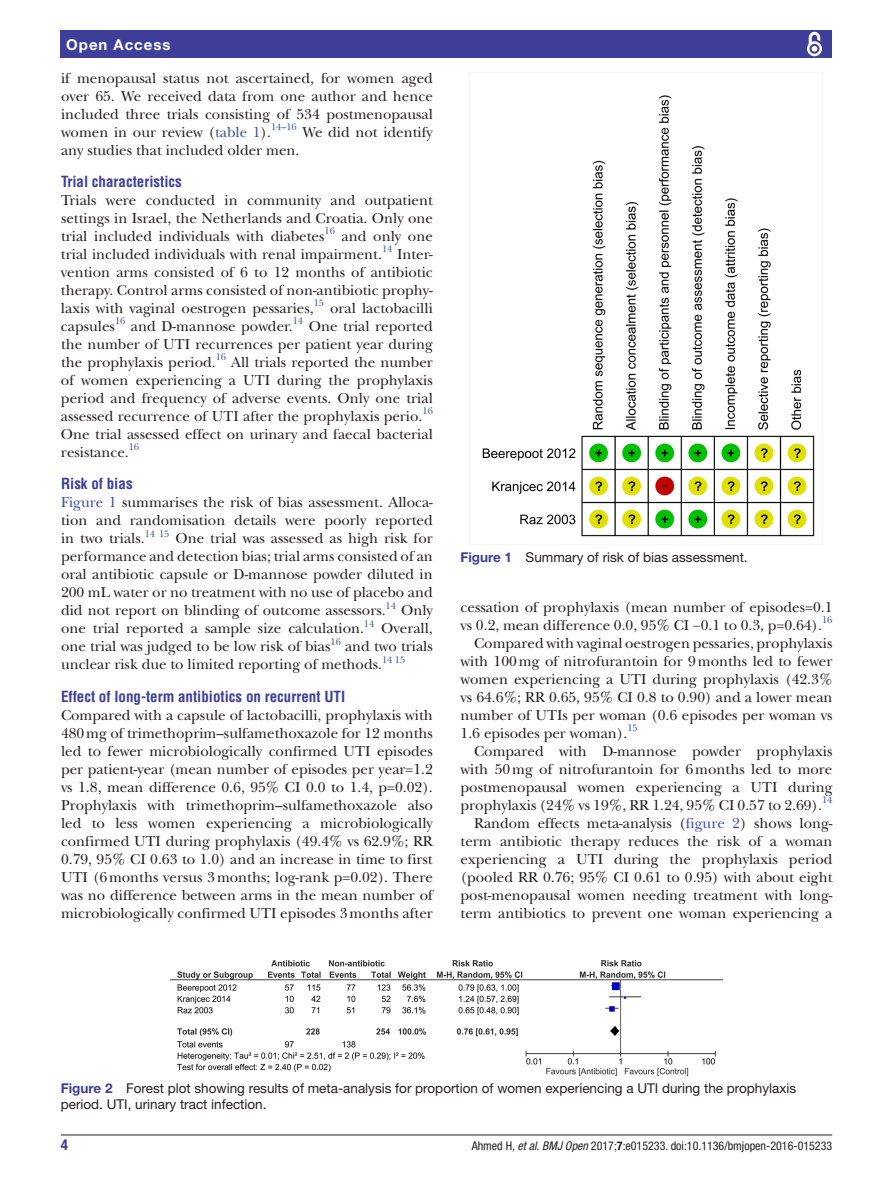
<style>
.page{position:relative;width:893px;height:1191px;background:#fff}
.page>*{position:absolute;margin:0;border:0;box-sizing:border-box;transform-origin:0 0}
.t1{font:15px/18px "New Baskerville";color:#231f20;text-align:justify}
.t2{font:700 condensed 15px "Helvetica LT Std";color:#3e3f99}
.t3{font:700 15px "Helvetica Neue LT Std";letter-spacing:.065em;color:#fff}
.t4{font:700 condensed 15px "Helvetica Neue LT Std";color:#3e3f99}
.t5{font:13.5px/16.2px "Helvetica Neue LT Std";color:#231f20}
.t6{font:condensed 12px "Helvetica Neue LT Std";color:#231f20}
.t7{font:9.9px "New Baskerville";color:#3853a3}
.s1{color:#3853a3}
.s2{font-weight:700;color:#3e3f99}
.s3{font-style:italic}
.s4{font-weight:700}
</style>
<div class="page">
<hr style="left:61px;top:1134px;width:771px;height:1px;background:#231f20">
<div style="left:61px;top:31px;width:771px;height:27px;background:#3e3f99"></div>
<svg style="left:807px;top:31px;width:15px;height:26px"></svg>
<img style="left:482px;top:95px;width:333px;height:442px">
<img style="left:170px;top:961px;width:553px;height:114px">
<p class="t3" style="left:66px;top:35px;width:106px">Open Access</p>
<p class="t1" style="left:61px;top:69px;width:373px">if menopausal status not ascertained, for women aged over 65. We received data from one author and hence included three trials consisting of 534 postmenopausal women in our review (<span class="s1">table 1</span>).</p>
<p class="t7" style="left:271px;top:121px;width:27px">14–16</p>
<p class="t1" style="left:302px;top:123px;width:132px">We did not identify</p>
<p class="t1" style="left:61px;top:141px;width:240px">any studies that included older men.</p>
<p class="t2" style="left:61px;top:172px;width:122px">Trial characteristics</p>
<p class="t1" style="left:61px;top:191px;width:373px">Trials were conducted in community and outpatient settings in Israel, the Netherlands and Croatia. Only one trial included individuals with diabetes</p>
<p class="t7" style="left:324px;top:225px;width:12px">16</p>
<p class="t1" style="left:61px;top:227px;width:373px;text-indent:281px">and only one trial included individuals with renal impairment.</p>
<p class="t7" style="left:382px;top:243px;width:12px">14</p>
<p class="t1" style="left:61px;top:245px;width:373px;text-indent:336px">Inter&shy;vention arms consisted of 6 to 12 months of antibiotic therapy. Control arms consisted of non-antibiotic prophy&shy;laxis with vaginal oestrogen pessaries,</p>
<p class="t7" style="left:314px;top:297px;width:12px">15</p>
<p class="t1" style="left:330px;top:299px;width:104px">oral lactobacilli</p>
<p class="t1" style="left:61px;top:317px;width:55px">capsules</p>
<p class="t7" style="left:115px;top:315px;width:12px">16</p>
<p class="t1" style="left:131px;top:317px;width:163px">and D-mannose powder.</p>
<p class="t7" style="left:293px;top:315px;width:12px">14</p>
<p class="t1" style="left:61px;top:317px;width:373px;text-indent:248px">One trial reported the number of UTI recurrences per patient year during the prophylaxis period.</p>
<p class="t7" style="left:216px;top:351px;width:12px">16</p>
<p class="t1" style="left:61px;top:353px;width:373px;text-indent:170px">All trials reported the number of women experiencing a UTI during the prophylaxis period and frequency of adverse events. Only one trial assessed recurrence of UTI after the prophylaxis perio.</p>
<p class="t7" style="left:422px;top:405px;width:12px">16</p>
<p class="t1" style="left:61px;top:425px;width:373px">One trial assessed effect on urinary and faecal bacterial resistance.</p>
<p class="t7" style="left:129px;top:441px;width:12px">16</p>
<p class="t2" style="left:61px;top:474px;width:73px">Risk of bias</p>
<p class="t1" style="left:61px;top:493px;width:373px"><span class="s1">Figure 1</span> summarises the risk of bias assessment. Alloca&shy;tion and randomisation details were poorly reported in two trials.</p>
<p class="t7" style="left:145px;top:527px;width:26px">14 15</p>
<p class="t1" style="left:61px;top:529px;width:373px;text-indent:114px">One trial was assessed as high risk for performance and detection bias; trial arms consisted of an oral antibiotic capsule or D-mannose powder diluted in 200 mL water or no treatment with no use of placebo and did not report on blinding of outcome assessors.</p>
<p class="t7" style="left:386px;top:599px;width:12px">14</p>
<p class="t1" style="left:401px;top:601px;width:33px">Only</p>
<p class="t1" style="left:61px;top:619px;width:304px">one trial reported a sample size calculation.</p>
<p class="t7" style="left:364px;top:617px;width:12px">14</p>
<p class="t1" style="left:381px;top:619px;width:53px">Overall,</p>
<p class="t1" style="left:61px;top:637px;width:271px">one trial was judged to be low risk of bias</p>
<p class="t7" style="left:330px;top:635px;width:12px">16</p>
<p class="t1" style="left:61px;top:637px;width:373px;text-indent:284px">and two trials unclear risk due to limited reporting of methods.</p>
<p class="t7" style="left:382px;top:653px;width:25px">14 15</p>
<p class="t2" style="left:61px;top:686px;width:286px">Effect of long-term antibiotics on recurrent UTI</p>
<p class="t1" style="left:61px;top:706px;width:373px">Compared with a capsule of lactobacilli, prophylaxis with 480mg of trimethoprim–sulfamethoxazole for 12 months led to fewer microbiologically confirmed UTI episodes per patient-year (mean number of episodes per year=1.2 vs 1.8, mean difference 0.6, 95% CI 0.0 to 1.4, p=0.02).<br>Prophylaxis with trimethoprim–sulfamethoxazole also led to less women experiencing a microbiologically confirmed UTI during prophylaxis (49.4% vs 62.9%; RR 0.79, 95% CI 0.63 to 1.0) and an increase in time to first UTI (6months versus 3months; log-rank p=0.02). There was no difference between arms in the mean number of microbiologically confirmed UTI episodes 3months after</p>
<p class="t5" style="left:460px;top:549px;width:289px"><span class="s2">Figure 1</span> Summary of risk of bias assessment.</p>
<p class="t1" style="left:461px;top:598px;width:373px">cessation of prophylaxis (mean number of episodes=0.1</p>
<p class="t1" style="left:461px;top:616px;width:373px">vs 0.2, mean difference 0.0, 95% CI −0.1 to 0.3, p=0.64).<sup>16</sup></p>
<p class="t1" style="left:474px;top:634px;width:360px">Compared with vaginal oestrogen pessaries, prophylaxis</p>
<p class="t1" style="left:461px;top:652px;width:373px">with 100mg of nitrofurantoin for 9months led to fewer</p>
<p class="t1" style="left:461px;top:670px;width:373px">women experiencing a UTI during prophylaxis (42.3%</p>
<p class="t1" style="left:461px;top:688px;width:373px">vs 64.6%; RR 0.65, 95% CI 0.8 to 0.90) and a lower mean</p>
<p class="t1" style="left:461px;top:706px;width:373px">number of UTIs per woman (0.6 episodes per woman vs</p>
<p class="t1" style="left:461px;top:724px;width:168px">1.6 episodes per woman).</p>
<p class="t7" style="left:627px;top:722px;width:12px">15</p>
<p class="t1" style="left:461px;top:742px;width:373px;text-indent:14px">Compared with D-mannose powder prophylaxis with 50mg of nitrofurantoin for 6months led to more postmenopausal women experiencing a UTI during prophylaxis (24% vs 19%, RR 1.24, 95% CI 0.57 to 2.69).</p>
<p class="t7" style="left:822px;top:794px;width:12px">14</p>
<p class="t1" style="left:461px;top:814px;width:373px;text-indent:14px">Random effects meta-analysis (<span class="s1">figure 2</span>) shows long&shy;term antibiotic therapy reduces the risk of a woman experiencing a UTI during the prophylaxis period (pooled RR 0.76; 95% CI 0.61 to 0.95) with about eight post-menopausal women needing treatment with long&shy;term antibiotics to prevent one woman experiencing a</p>
<p class="t5" style="left:61px;top:1080px;width:737px"><span class="s2">Figure 2</span> Forest plot showing results of meta-analysis for proportion of women experiencing a UTI during the prophylaxis period. UTI, urinary tract infection.</p>
<p class="t4" style="left:61px;top:1135px;width:9px">4</p>
<p class="t6" style="left:472px;top:1138px;width:362px">Ahmed H<span class="s3">, et al</span>. <span class="s3">BMJ Open</span> 2017;<span class="s4">7</span>:e015233. doi:10.1136/bmjopen-2016-015233</p>
</div>
